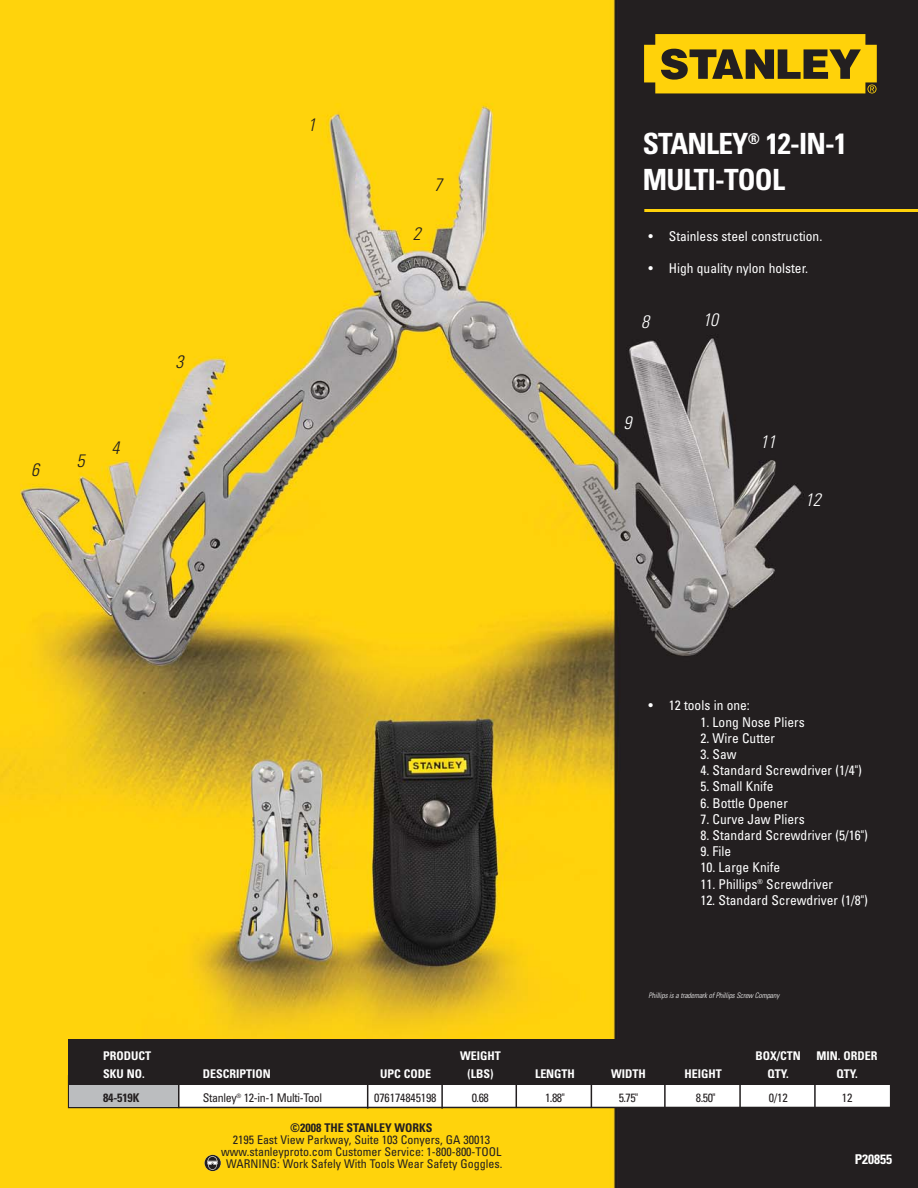
<style>
.page{position:relative;width:918px;height:1188px;background:#fff}
.page>*{position:absolute;margin:0;border:0;box-sizing:border-box;transform-origin:0 0}
.t1{font:700 condensed 29.25px/36px "Univers";letter-spacing:-.025em;color:#fff}
.t2{font:italic 300 condensed 18px "Univers";color:#fff}
.t3{font:italic 300 condensed 18px "Univers";color:#231f20}
.t4{font:condensed 13.5px "Univers";color:#fff}
.t5{font:700 condensed 13.5px "Univers";color:#fff}
.t6{font:condensed 12px/12px "Univers";color:#231f20;text-align:center}
.t7{font:700 condensed 12px "Univers";color:#fff}
.t8{font:700 condensed 12px "Univers";color:#231f20}
.t9{font:condensed 12px "Univers";letter-spacing:-.025em;color:#231f20}
.t10{font:italic 300 condensed 7.5px "Univers";color:#fff}
</style>
<div class="page">
<img style="left:0;top:0;width:918px;height:1188px">
<hr style="left:644px;top:209px;width:274px;height:3px;background:#ffd20a">
<img style="left:205px;top:1155px;width:16px;height:16px;border-radius:50%">
<div style="left:69px;top:1076px;width:822px;height:31px;background:#fff"></div>
<div style="left:68px;top:1075px;width:823px;height:33px;border:2px solid #231f20"></div>
<div style="left:69px;top:1083px;width:109px;height:24px;background:#bbbdbf"></div>
<hr style="left:178px;top:1081px;width:2px;height:27px;background:#231f20">
<hr style="left:814px;top:1070px;width:2px;height:38px;background:#231f20">
<hr style="left:664px;top:1070px;width:2px;height:38px;background:#231f20">
<hr style="left:591px;top:1070px;width:1px;height:38px;background:#231f20">
<hr style="left:739px;top:1070px;width:2px;height:38px;background:#231f20">
<div style="left:68px;top:1039px;width:823px;height:46px;background:#231f20"></div>
<hr style="left:516px;top:1070px;width:1px;height:38px;background:#231f20">
<hr style="left:367px;top:1070px;width:1px;height:39px;background:#231f20">
<hr style="left:441px;top:1070px;width:2px;height:39px;background:#231f20">
<svg style="left:644px;top:34px;width:233px;height:59px"></svg>
<h2 class="t3" style="left:31px;top:463px;width:13px">6</h2>
<h2 class="t3" style="left:76px;top:454px;width:13px">5</h2>
<h2 class="t3" style="left:111px;top:441px;width:13px">4</h2>
<h2 class="t3" style="left:175px;top:355px;width:13px">3</h2>
<h2 class="t3" style="left:308px;top:118px;width:13px">1</h2>
<h2 class="t3" style="left:434px;top:178px;width:13px">7</h2>
<h2 class="t3" style="left:413px;top:227px;width:13px">2</h2>
<h1 class="t1" style="left:643px;top:129px;width:206px">STANLEY<sup>®</sup> 12-IN-1<br>MULTI-TOOL</h1>
<p class="t4" style="left:649px;top:231px;width:175px">• Stainless steel construction.</p>
<p class="t4" style="left:649px;top:263px;width:161px">• High quality nylon holster.</p>
<h2 class="t2" style="left:641px;top:315px;width:13px">8</h2>
<h2 class="t2" style="left:703px;top:313px;width:21px">10</h2>
<h2 class="t2" style="left:623px;top:416px;width:13px">9</h2>
<h2 class="t2" style="left:760px;top:435px;width:21px">11</h2>
<h2 class="t2" style="left:805px;top:493px;width:21px">12</h2>
<p class="t4" style="left:649px;top:701px;width:103px">• 12 tools in one:</p>
<p class="t4" style="left:700px;top:717px;width:106px">1. Long Nose Pliers</p>
<p class="t4" style="left:700px;top:733px;width:76px">2. Wire Cutter</p>
<p class="t4" style="left:700px;top:749px;width:38px">3. Saw</p>
<p class="t4" style="left:700px;top:765px;width:163px">4. Standard Screwdriver (1/4")</p>
<p class="t4" style="left:700px;top:782px;width:75px">5. Small Knife</p>
<p class="t4" style="left:700px;top:798px;width:89px">6. Bottle Opener</p>
<p class="t4" style="left:700px;top:814px;width:106px">7. Curve Jaw Pliers</p>
<p class="t4" style="left:700px;top:830px;width:169px">8. Standard Screwdriver (5/16")</p>
<p class="t4" style="left:700px;top:846px;width:33px">9. File</p>
<p class="t4" style="left:700px;top:863px;width:82px">10. Large Knife</p>
<p class="t4" style="left:700px;top:879px;width:134px">11. Phillips<sup>®</sup> Screwdriver</p>
<p class="t4" style="left:700px;top:895px;width:169px">12. Standard Screwdriver (1/8")</p>
<p class="t10" style="left:649px;top:992px;width:134px">Phillipsisa trademark ofPhillipsScrew Company</p>
<p class="t7" style="left:103px;top:1051px;width:49px">PRODUCT</p>
<p class="t7" style="left:460px;top:1051px;width:42px">WEIGHT</p>
<p class="t7" style="left:756px;top:1051px;width:47px">BOX/CTN</p>
<p class="t7" style="left:817px;top:1051px;width:62px">MIN. ORDER</p>
<p class="t7" style="left:103px;top:1069px;width:43px">SKU NO.</p>
<p class="t7" style="left:203px;top:1069px;width:69px">DESCRIPTION</p>
<p class="t7" style="left:380px;top:1069px;width:52px">UPC CODE</p>
<p class="t7" style="left:467px;top:1069px;width:27px">(LBS)</p>
<p class="t7" style="left:535px;top:1069px;width:41px">LENGTH</p>
<p class="t7" style="left:611px;top:1069px;width:36px">WIDTH</p>
<p class="t7" style="left:684px;top:1069px;width:39px">HEIGHT</p>
<p class="t7" style="left:768px;top:1069px;width:23px">QTY.</p>
<p class="t7" style="left:836px;top:1069px;width:23px">QTY.</p>
<p class="t8" style="left:103px;top:1093px;width:38px">84-519K</p>
<p class="t9" style="left:203px;top:1093px;width:121px">Stanley<sup>®</sup> 12-in-1 Multi-Tool</p>
<p class="t6" style="left:374px;top:1093px;width:64px">076174845198</p>
<p class="t6" style="left:472px;top:1093px;width:19px">0.68</p>
<p class="t6" style="left:545px;top:1093px;width:21px">1.88"</p>
<p class="t6" style="left:619px;top:1093px;width:21px">5.75"</p>
<p class="t6" style="left:696px;top:1093px;width:21px">8.50"</p>
<p class="t6" style="left:769px;top:1093px;width:20px">0/12</p>
<p class="t6" style="left:842px;top:1093px;width:12px">12</p>
<p class="t8" style="left:290px;top:1124px;width:144px">©2008 THE STANLEY WORKS</p>
<p class="t6" style="left:221px;top:1135px;width:283px">2195 East View Parkway, Suite 103 Conyers, GA 30013 www.stanleyproto.com Customer Service: 1-800-800-TOOL<br>WARNING: Work Safely With Tools Wear Safety Goggles.</p>
<p class="t5" style="left:855px;top:1154px;width:39px">P20855</p>
</div>
